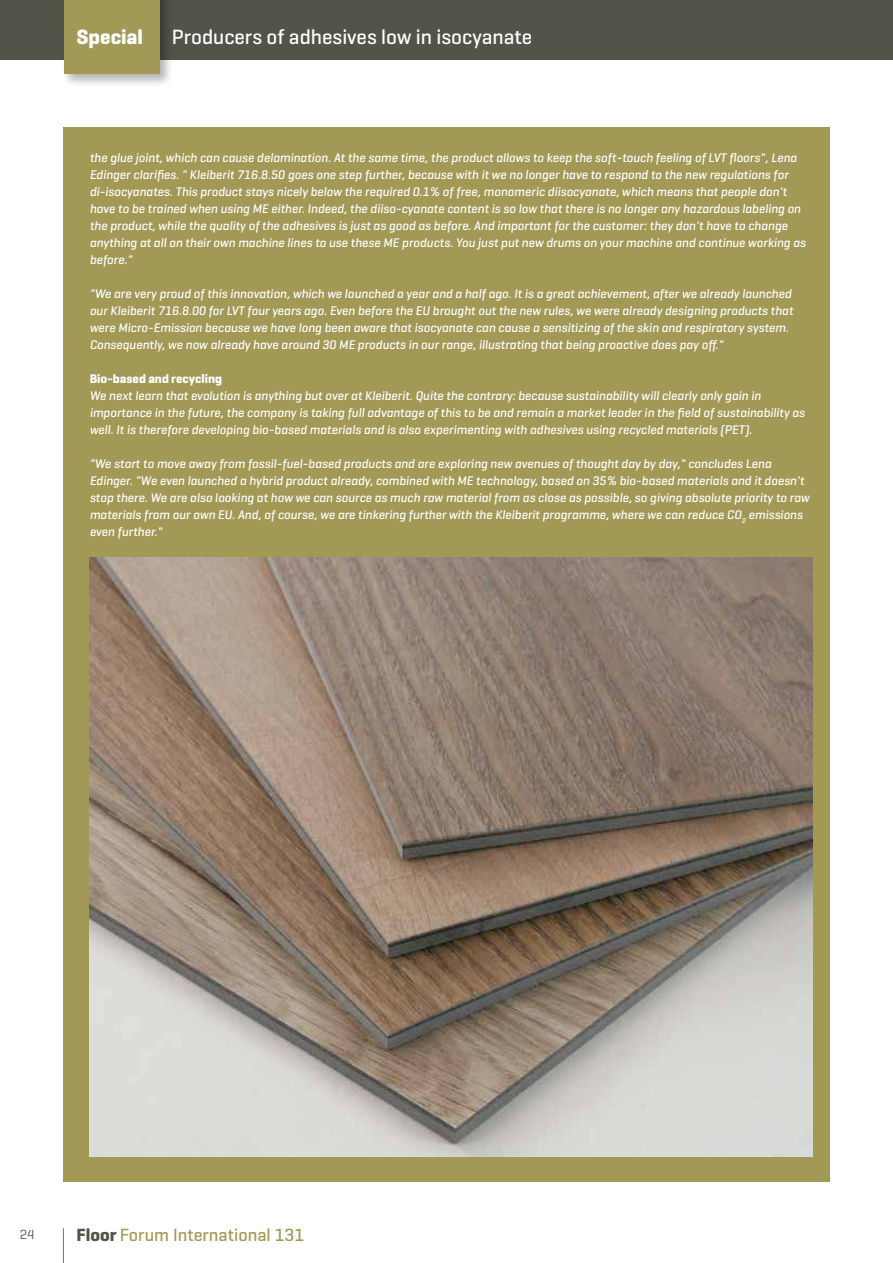
<style>
.page{position:relative;width:893px;height:1263px;background:#fff}
.page>*{position:absolute;margin:0;border:0;box-sizing:border-box;transform-origin:0 0}
.t1{font:500 21px "Geogrotesque";color:#fff}
.t2{font:700 21px "Geogrotesque";color:#fff}
.t3{font:500 18px "Geogrotesque";color:#a29957}
.t4{font:13.5px "Geogrotesque";color:#535349}
.t5{font:italic 500 12.75px/17px "Geogrotesque";color:#fff}
.t6{font:700 12.75px "Geogrotesque";color:#fff}
.s1{font-weight:700;color:#535349}
</style>
<div class="page">
<div style="left:0;top:0;width:893px;height:60px;background:#535349"></div>
<div style="left:64px;top:127px;width:766px;height:1055px;background:#a29957"></div>
<img style="left:90px;top:557px;width:723px;height:600px">
<hr style="left:63px;top:1228px;width:1px;height:35px;background:#63767b">
<div style="left:62px;top:0;width:112px;height:88px;background:#000;opacity:.3"></div>
<div style="left:64px;top:0;width:95px;height:74px;background:#a29957"></div>
<h1 class="t2" style="left:77px;top:24px;width:68px">Special</h1>
<h1 class="t1" style="left:172px;top:24px;width:362px">Producers of adhesives low in isocyanate</h1>
<p class="t5" style="left:90px;top:148px;width:718px">the glue joint, which can cause delamination. At the same time, the product allows to keep the soft-touch feeling of LVT floors", Lena Edinger clarifies. " Kleiberit 716.8.50 goes one step further, because with it we no longer have to respond to the new regulations for di-isocyanates. This product stays nicely below the required 0.1% of free, monomeric diisocyanate, which means that people don't have to be trained when using ME either. Indeed, the diiso-cyanate content is so low that there is no longer any hazardous labeling on the product, while the quality of the adhesives is just as good as before. And important for the customer: they don't have to change anything at all on their own machine lines to use these ME products. You just put new drums on your machine and continue working as before."</p>
<p class="t5" style="left:90px;top:285px;width:705px">"We are very proud of this innovation, which we launched a year and a half ago. It is a great achievement, after we already launched our Kleiberit 716.8.00 for LVT four years ago. Even before the EU brought out the new rules, we were already designing products that were Micro-Emission because we have long been aware that isocyanate can cause a sensitizing of the skin and respiratory system.<br>Consequently, we now already have around 30 ME products in our range, illustrating that being proactive does pay off."</p>
<p class="t6" style="left:90px;top:370px;width:134px">Bio-based and recycling</p>
<p class="t5" style="left:90px;top:387px;width:717px">We next learn that evolution is anything but over at Kleiberit. Quite the contrary: because sustainability will clearly only gain in importance in the future, the company is taking full advantage of this to be and remain a market leader in the field of sustainability as well. It is therefore developing bio-based materials and is also experimenting with adhesives using recycled materials (PET).</p>
<p class="t5" style="left:90px;top:455px;width:721px">"We start to move away from fossil-fuel-based products and are exploring new avenues of thought day by day," concludes Lena Edinger. "We even launched a hybrid product already, combined with ME technology, based on 35% bio-based materials and it doesn't stop there. We are also looking at how we can source as much raw material from as close as possible, so giving absolute priority to raw materials from our own EU. And, of course, we are tinkering further with the Kleiberit programme, where we can reduce CO<sub>2</sub> emissions even further."</p>
<p class="t4" style="left:20px;top:1226px;width:16px">24</p>
<h2 class="t3" style="left:77px;top:1224px;width:229px"><span class="s1">Floor</span> Forum International 131</h2>
</div>
